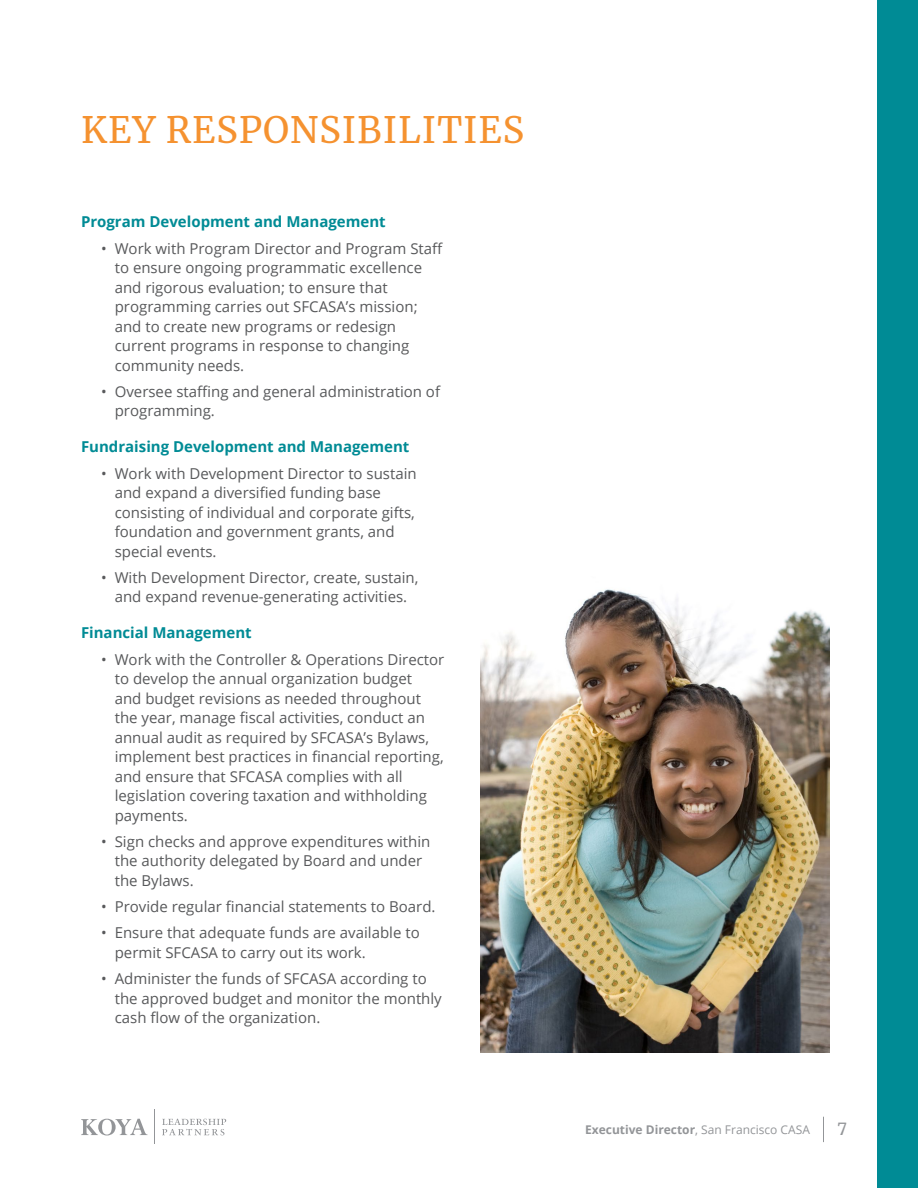
<style>
.page{position:relative;width:918px;height:1188px;background:#fff}
.page>*{position:absolute;margin:0;border:0;box-sizing:border-box;transform-origin:0 0}
.t1{font:36px "Merriweather";letter-spacing:.025em;color:#f59230}
.t2{font:16.5px "Merriweather";color:#939598}
.t3{font:15px/19.5px "Open Sans";color:#58595b}
.t4{font:700 15px "Open Sans";color:#008b95}
.t5{font:700 12px "Open Sans";color:#939598}
.s1{font-weight:400}
</style>
<div class="page">
<img style="left:480px;top:589px;width:349px;height:464px">
<svg style="left:823px;top:1117px;width:1px;height:25px"></svg>
<div style="left:878px;top:0;width:40px;height:1188px;background:#008b95"></div>
<svg style="left:162px;top:1119px;width:64px;height:16px"></svg>
<hr style="left:154px;top:1110px;width:1px;height:34px;background:#939598">
<svg style="left:81px;top:1119px;width:67px;height:16px"></svg>
<h1 class="t1" style="left:81px;top:105px;width:445px">KEY RESPONSIBILITIES</h1>
<p class="t4" style="left:81px;top:211px;width:306px">Program Development and Management</p>
<p class="t3" style="left:115px;top:238px;width:330px;text-indent:-14px">• Work with Program Director and Program Staff to ensure ongoing programmatic excellence and rigorous evaluation; to ensure that programming carries out SFCASA’s mission; and to create new programs or redesign current programs in response to changing community needs.</p>
<p class="t3" style="left:115px;top:381px;width:327px;text-indent:-14px">• Oversee staffing and general administration of programming.</p>
<p class="t4" style="left:81px;top:436px;width:330px">Fundraising Development and Management</p>
<p class="t3" style="left:115px;top:463px;width:304px;text-indent:-14px">• Work with Development Director to sustain and expand a diversified funding base consisting of individual and corporate gifts, foundation and government grants, and special events.</p>
<p class="t3" style="left:101px;top:567px;width:319px;text-align:center">• With Development Director, create, sustain, and expand revenue-generating activities.</p>
<p class="t4" style="left:81px;top:622px;width:172px">Financial Management</p>
<p class="t3" style="left:115px;top:649px;width:331px;text-indent:-14px">• Work with the Controller &amp; Operations Director to develop the annual organization budget<br>and budget revisions as needed throughout the year, manage fiscal activities, conduct an annual audit as required by SFCASA’s Bylaws, implement best practices in financial reporting, and ensure that SFCASA complies with all legislation covering taxation and withholding payments.</p>
<p class="t3" style="left:115px;top:831px;width:317px;text-indent:-14px">• Sign checks and approve expenditures within the authority delegated by Board and under the Bylaws.</p>
<p class="t3" style="left:101px;top:897px;width:336px">• Provide regular financial statements to Board.</p>
<p class="t3" style="left:115px;top:923px;width:307px;text-indent:-14px">• Ensure that adequate funds are available to permit SFCASA to carry out its work.</p>
<p class="t3" style="left:115px;top:969px;width:329px;text-indent:-14px">• Administer the funds of SFCASA according to the approved budget and monitor the monthly cash flow of the organization.</p>
<p class="t5" style="left:585px;top:1121px;width:226px">Executive Director<span class="s1">, San Francisco CASA</span></p>
<p class="t2" style="left:837px;top:1117px;width:11px">7</p>
</div>
